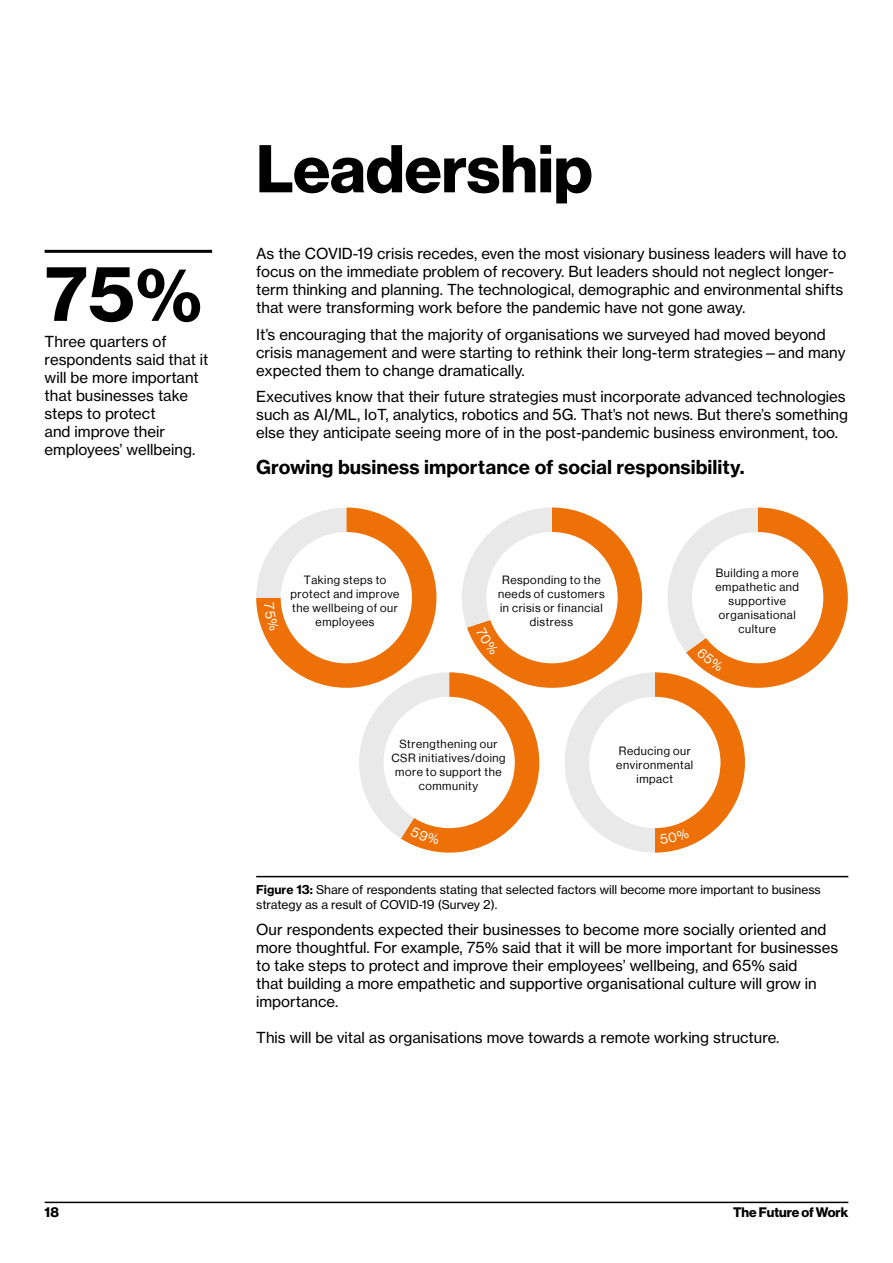
<style>
.page{position:relative;width:893px;height:1263px;background:#fff}
.page>*{position:absolute;margin:0;border:0;box-sizing:border-box;transform-origin:0 0}
.t1{font:700 72px "Verizon NHGTX";color:#000}
.t2{font:700 66px "Verizon NHGDS";color:#000}
.t3{font:700 18.9px "Verizon NHGTX";color:#000}
.t4{font:15px/18px "Verizon NHGTX";color:#000}
.t5{font:700 13.5px "Verizon NHGDS";color:#000}
.t6{font:12px/14.4px "Verizon NHGTX";color:#000}
.t7{font:11.7px/14.1px "Verizon NHGDS";letter-spacing:.05em;color:#000;text-align:center}
.s1{font-weight:700}
</style>
<div class="page">
<hr style="left:256px;top:876px;width:592px;height:1px;background:#000">
<hr style="left:45px;top:250px;width:167px;height:3px;background:#000">
<hr style="left:45px;top:1201px;width:803px;height:2px;background:#000">
<svg style="left:256px;top:507px;width:592px;height:346px"></svg>
<h1 class="t1" style="left:45px;top:249px;width:159px">75%</h1>
<p class="t4" style="left:45px;top:333px;width:165px">Three quarters of respondents said that it will be more important that businesses take steps to protect<br>and improve their employees’ wellbeing.</p>
<h2 class="t2" style="left:256px;top:131px;width:338px">Leadership</h2>
<p class="t4" style="left:256px;top:245px;width:592px">As the COVID-19 crisis recedes, even the most visionary business leaders will have to focus on the immediate problem of recovery. But leaders should not neglect longer&shy;term thinking and planning. The technological, demographic and environmental shifts that were transforming work before the pandemic have not gone away.</p>
<p class="t4" style="left:256px;top:325px;width:591px">It’s encouraging that the majority of organisations we surveyed had moved beyond crisis management and were starting to rethink their long-term strategies—and many expected them to change dramatically.</p>
<p class="t4" style="left:256px;top:388px;width:593px">Executives know that their future strategies must incorporate advanced technologies such as AI/ML, IoT, analytics, robotics and 5G. That’s not news. But there’s something else they anticipate seeing more of in the post-pandemic business environment, too.</p>
<p class="t3" style="left:256px;top:455px;width:490px">Growing business importance of social responsibility.</p>
<p class="t7" style="left:291px;top:572px;width:110px">Taking steps to protect and improve the wellbeing of our employees</p>
<p class="t7" style="left:498px;top:572px;width:108px">Responding to the needs of customers in crisis or financial distress</p>
<p class="t7" style="left:715px;top:565px;width:85px">Building a more empathetic and supportive organisational culture</p>
<p class="t7" style="left:391px;top:737px;width:116px">Strengthening our<br>CSR initiatives/doing more to support the community</p>
<p class="t7" style="left:616px;top:743px;width:78px">Reducing our environmental impact</p>
<p class="t6" style="left:256px;top:882px;width:566px"><span class="s1">Figure 13:</span> Share of respondents stating that selected factors will become more important to business strategy as a result of COVID-19 (Survey 2).</p>
<p class="t4" style="left:256px;top:920px;width:584px">Our respondents expected their businesses to become more socially oriented and more thoughtful. For example, 75% said that it will be more important for businesses to take steps to protect and improve their employees’ wellbeing, and 65% said<br>that building a more empathetic and supportive organisational culture will grow in importance.</p>
<p class="t4" style="left:256px;top:1028px;width:525px">This will be vital as organisations move towards a remote working structure.</p>
<p class="t5" style="left:45px;top:1205px;width:16px">18</p>
<p class="t5" style="left:733px;top:1205px;width:117px">The Future of Work</p>
</div>
